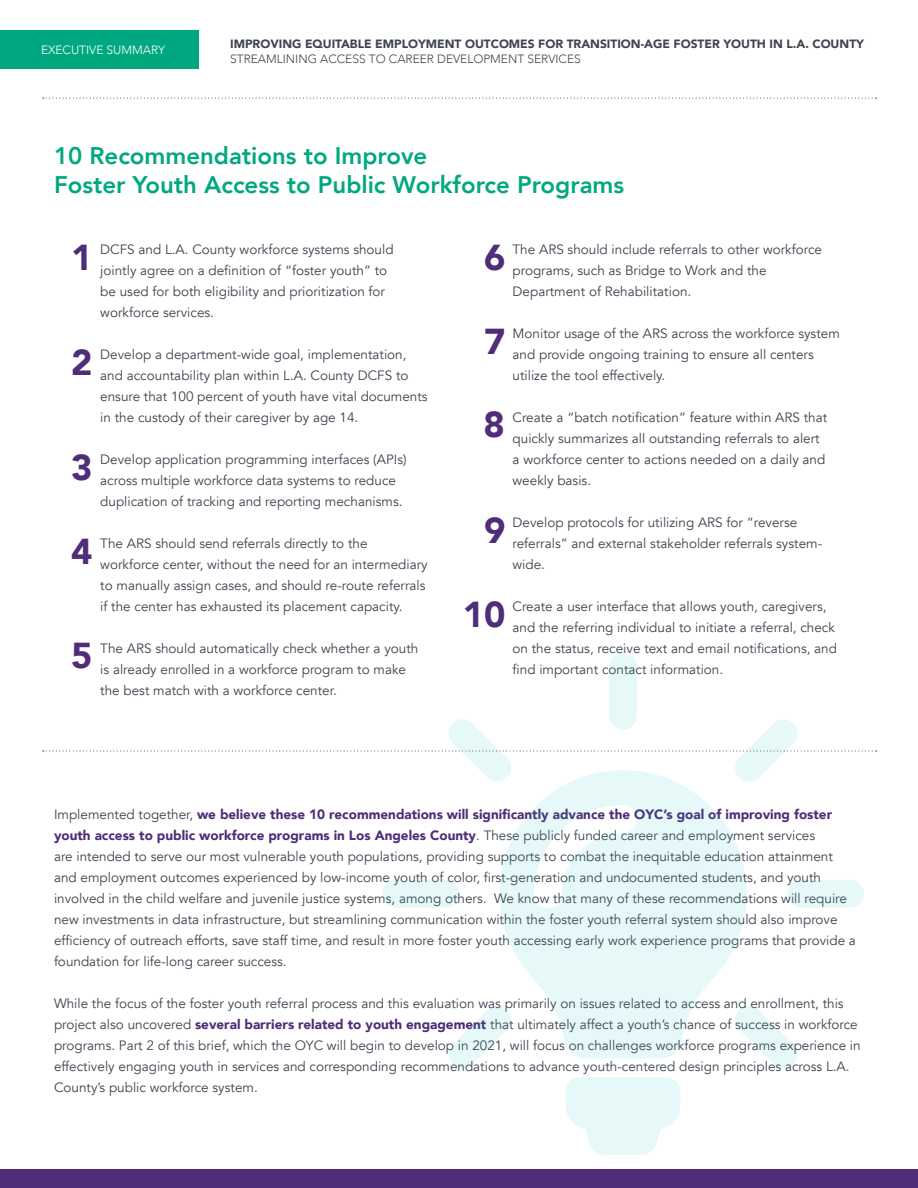
<style>
.page{position:relative;width:918px;height:1188px;background:#fff}
.page>*{position:absolute;margin:0;border:0;box-sizing:border-box;transform-origin:0 0}
.t1{font:900 36px "Avenir";color:#4f2d78}
.t2{font:800 24px/28.8px "Avenir";color:#00a87f}
.t3{font:13.5px/21px "Avenir";color:#3e434f}
.t4{font:900 12px "Avenir";color:#3f444f}
.t5{font:300 12px "Avenir";color:#3f444f}
.t6{font:300 12px "Avenir";color:#fff}
.s1{font-weight:900;color:#4f2d78}
</style>
<div class="page">
<div style="left:0;top:1170px;width:918px;height:18px;background:#4f2d78"></div>
<div style="left:0;top:30px;width:199px;height:39px;background:#00a87f"></div>
<svg style="left:43px;top:750px;width:833px;height:2px"></svg>
<svg style="left:382px;top:653px;width:482px;height:502px"></svg>
<svg style="left:43px;top:98px;width:833px;height:1px"></svg>
<p class="t6" style="left:41px;top:45px;width:125px">EXECUTIVE SUMMARY</p>
<p class="t4" style="left:230px;top:39px;width:635px">IMPROVING EQUITABLE EMPLOYMENT OUTCOMES FOR TRANSITION-AGE FOSTER YOUTH IN L.A. COUNTY</p>
<p class="t5" style="left:230px;top:53px;width:352px">STREAMLINING ACCESS TO CAREER DEVELOPMENT SERVICES</p>
<h2 class="t2" style="left:54px;top:143px;width:572px">10 Recommendations to Improve<br>Foster Youth Access to Public Workforce Programs</h2>
<h1 class="t1" style="left:71px;top:242px;width:23px">1</h1>
<h1 class="t1" style="left:71px;top:347px;width:23px">2</h1>
<h1 class="t1" style="left:71px;top:453px;width:23px">3</h1>
<h1 class="t1" style="left:71px;top:537px;width:23px">4</h1>
<h1 class="t1" style="left:71px;top:641px;width:23px">5</h1>
<p class="t3" style="left:100px;top:239px;width:295px">DCFS and L.A. County workforce systems should jointly agree on a definition of “foster youth” to be used for both eligibility and prioritization for workforce services.</p>
<p class="t3" style="left:100px;top:344px;width:329px">Develop a department-wide goal, implementation, and accountability plan within L.A. County DCFS to ensure that 100 percent of youth have vital documents in the custody of their caregiver by age 14.</p>
<p class="t3" style="left:100px;top:449px;width:308px">Develop application programming interfaces (APIs) across multiple workforce data systems to reduce duplication of tracking and reporting mechanisms.</p>
<p class="t3" style="left:100px;top:533px;width:329px">The ARS should send referrals directly to the workforce center, without the need for an intermediary to manually assign cases, and should re-route referrals if the center has exhausted its placement capacity.</p>
<p class="t3" style="left:100px;top:638px;width:320px">The ARS should automatically check whether a youth is already enrolled in a workforce program to make the best match with a workforce center.</p>
<h1 class="t1" style="left:484px;top:242px;width:23px">6</h1>
<h1 class="t1" style="left:484px;top:326px;width:23px">7</h1>
<h1 class="t1" style="left:484px;top:409px;width:23px">8</h1>
<h1 class="t1" style="left:484px;top:516px;width:23px">9</h1>
<h1 class="t1" style="left:463px;top:599px;width:44px">10</h1>
<p class="t3" style="left:513px;top:239px;width:311px">The ARS should include referrals to other workforce programs, such as Bridge to Work and the<br>Department of Rehabilitation.</p>
<p class="t3" style="left:513px;top:323px;width:329px">Monitor usage of the ARS across the workforce system and provide ongoing training to ensure all centers utilize the tool effectively.</p>
<p class="t3" style="left:513px;top:407px;width:316px">Create a “batch notification” feature within ARS that quickly summarizes all outstanding referrals to alert a workforce center to actions needed on a daily and weekly basis.</p>
<p class="t3" style="left:513px;top:512px;width:311px">Develop protocols for utilizing ARS for “reverse referrals” and external stakeholder referrals system&shy;wide.</p>
<p class="t3" style="left:513px;top:596px;width:326px">Create a user interface that allows youth, caregivers, and the referring individual to initiate a referral, check on the status, receive text and email notifications, and find important contact information.</p>
<p class="t3" style="left:54px;top:805px;width:804px">Implemented together, <span class="s1">we believe these 10 recommendations will significantly advance the OYC’s goal of improving foster youth access to public workforce programs in Los Angeles County</span>. These publicly funded career and employment services<br>are intended to serve our most vulnerable youth populations, providing supports to combat the inequitable education attainment and employment outcomes experienced by low-income youth of color, first-generation and undocumented students, and youth involved in the child welfare and juvenile justice systems, among others. We know that many of these recommendations will require new investments in data infrastructure, but streamlining communication within the foster youth referral system should also improve efficiency of outreach efforts, save staff time, and result in more foster youth accessing early work experience programs that provide a foundation for life-long career success.</p>
<p class="t3" style="left:54px;top:994px;width:808px">While the focus of the foster youth referral process and this evaluation was primarily on issues related to access and enrollment, this project also uncovered <span class="s1">several barriers related to youth engagement</span> that ultimately affect a youth’s chance of success in workforce programs. Part 2 of this brief, which the OYC will begin to develop in 2021, will focus on challenges workforce programs experience in effectively engaging youth in services and corresponding recommendations to advance youth-centered design principles across L.A.<br>County’s public workforce system.</p>
</div>
